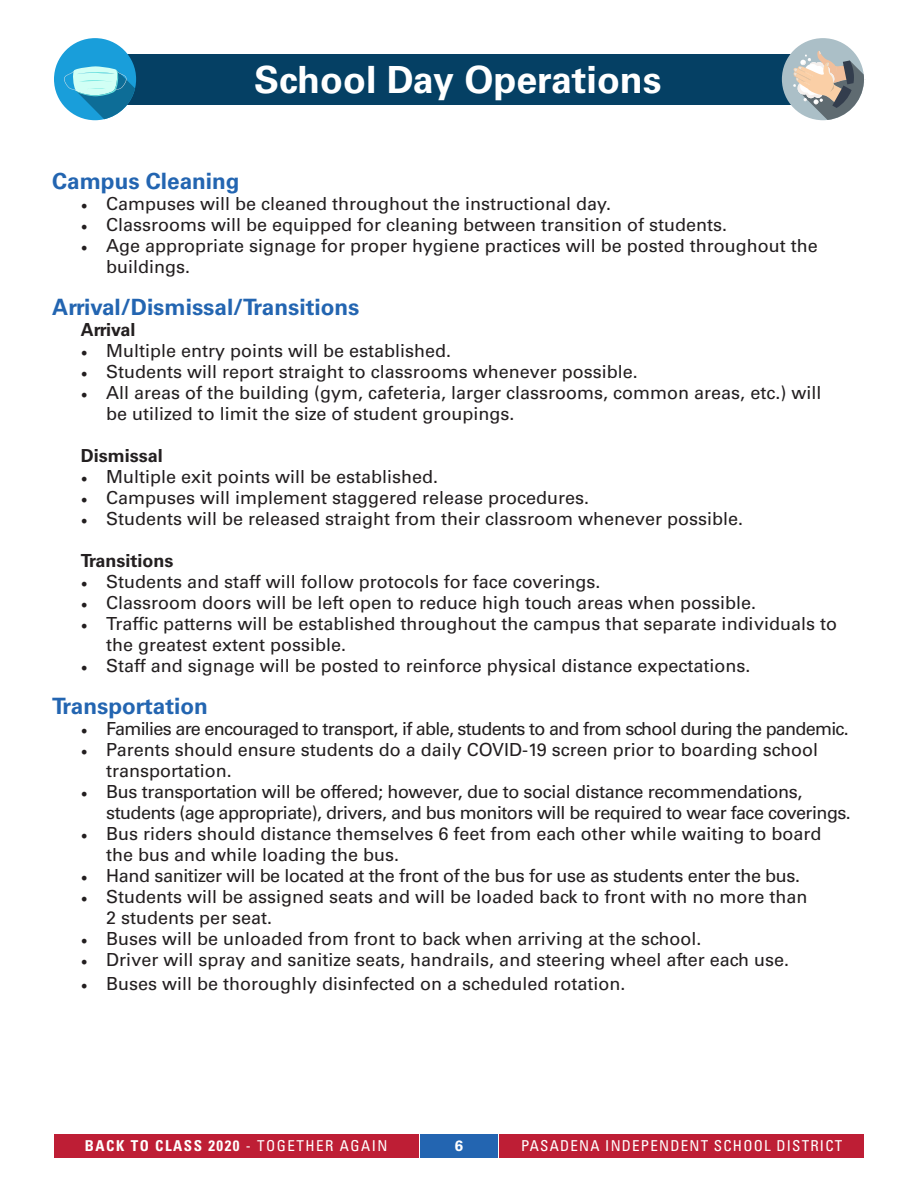
<style>
.page{position:relative;width:918px;height:1188px;background:#fff}
.page>*{position:absolute;margin:0;border:0;box-sizing:border-box;transform-origin:0 0}
.t1{font:700 37.5px "Univers LT Std";color:#fff}
.t2{font:700 22.5px "Univers LT Std";color:#2365b1}
.t3{font:18px/21px "Univers LT Std";color:#231f20}
.t4{font:18px/21px "Univers LT Std";letter-spacing:-.025em;color:#231f20}
.t5{font:18px "Univers LT Std";letter-spacing:-.04em;color:#231f20}
.t6{font:18px "Univers LT Std";letter-spacing:-.02em;color:#231f20}
.t7{font:700 18px "Univers LT Std";color:#231f20}
.t8{font:700 18px "Univers LT Std";letter-spacing:-.02em;color:#231f20}
.t9{font:condensed 15px "Univers LT Std";letter-spacing:.08em;color:#fff}
.t10{font:700 condensed 15px "Univers LT Std";letter-spacing:.1em;color:#fff}
.t11{font:700 15px "Univers LT Std";color:#fff}
.s1{font-family:"Minion Pro"}
.s2{font-weight:400}
</style>
<div class="page">
<div style="left:54px;top:1134px;width:364px;height:24px;background:#be1e35"></div>
<div style="left:420px;top:1134px;width:78px;height:24px;background:#2365b1"></div>
<div style="left:500px;top:1134px;width:364px;height:24px;background:#be1e35"></div>
<div style="left:69px;top:54px;width:778px;height:50px;background:#054064"></div>
<div style="left:782px;top:38px;width:82px;height:82px;background:#abbfc7;border-radius:50%"></div>
<svg style="left:793px;top:50px;width:71px;height:70px"></svg>
<div style="left:54px;top:38px;width:82px;height:82px;background:#199eda;border-radius:50%"></div>
<svg style="left:64px;top:66px;width:71px;height:53px"></svg>
<p class="t1" style="left:254px;top:58px;width:409px">School Day Operations</p>
<p class="t2" style="left:52px;top:168px;width:189px">Campus Cleaning</p>
<p class="t3" style="left:81px;top:193px;width:532px"><span class="s1">•</span> Campuses will be cleaned throughout the instructional day.</p>
<p class="t3" style="left:81px;top:214px;width:648px"><span class="s1">•</span> Classrooms will be equipped for cleaning between transition of students.</p>
<p class="t3" style="left:106px;top:235px;width:713px;text-indent:-26px"><span class="s1">•</span> Age appropriate signage for proper hygiene practices will be posted throughout the buildings.</p>
<p class="t2" style="left:52px;top:294px;width:309px">Arrival/Dismissal/Transitions</p>
<p class="t8" style="left:81px;top:319px;width:56px">Arrival</p>
<p class="t3" style="left:81px;top:340px;width:372px"><span class="s1">•</span> Multiple entry points will be established.</p>
<p class="t3" style="left:81px;top:361px;width:559px"><span class="s1">•</span> Students will report straight to classrooms whenever possible.</p>
<p class="t3" style="left:106px;top:382px;width:717px;text-indent:-26px"><span class="s1">•</span> All areas of the building (gym, cafeteria, larger classrooms, common areas, etc.) will be utilized to limit the size of student groupings.</p>
<p class="t7" style="left:81px;top:445px;width:84px">Dismissal</p>
<p class="t3" style="left:81px;top:466px;width:359px"><span class="s1">•</span> Multiple exit points will be established.</p>
<p class="t3" style="left:81px;top:487px;width:510px"><span class="s1">•</span> Campuses will implement staggered release procedures.</p>
<p class="t3" style="left:81px;top:508px;width:664px"><span class="s1">•</span> Students will be released straight from their classroom whenever possible.</p>
<p class="t7" style="left:81px;top:550px;width:94px">Transitions</p>
<p class="t3" style="left:81px;top:571px;width:521px"><span class="s1">•</span> Students and staff will follow protocols for face coverings.</p>
<p class="t3" style="left:81px;top:592px;width:677px"><span class="s1">•</span> Classroom doors will be left open to reduce high touch areas when possible.</p>
<p class="t3" style="left:106px;top:613px;width:732px;text-indent:-26px"><span class="s1">•</span> Traffic patterns will be established throughout the campus that separate individuals to the greatest extent possible.</p>
<p class="t3" style="left:81px;top:655px;width:671px"><span class="s1">•</span> Staff and signage will be posted to reinforce physical distance expectations.</p>
<p class="t2" style="left:52px;top:693px;width:157px">Transportation</p>
<p class="t5" style="left:81px;top:718px;width:770px"><span class="s1">•</span> Families are encouraged to transport, if able, students to and from school during the pandemic.</p>
<p class="t3" style="left:106px;top:739px;width:713px;text-indent:-26px"><span class="s1">•</span> Parents should ensure students do a daily COVID-19 screen prior to boarding school transportation.</p>
<p class="t4" style="left:106px;top:781px;width:746px;text-indent:-26px"><span class="s1">•</span> Bus transportation will be offered; however, due to social distance recommendations, students (age appropriate), drivers, and bus monitors will be required to wear face coverings.</p>
<p class="t3" style="left:106px;top:823px;width:717px;text-indent:-26px"><span class="s1">•</span> Bus riders should distance themselves 6 feet from each other while waiting to board the bus and while loading the bus.</p>
<p class="t6" style="left:81px;top:865px;width:721px"><span class="s1">•</span> Hand sanitizer will be located at the front of the bus for use as students enter the bus.</p>
<p class="t3" style="left:106px;top:886px;width:703px;text-indent:-26px"><span class="s1">•</span> Students will be assigned seats and will be loaded back to front with no more than<br>2 students per seat.</p>
<p class="t3" style="left:81px;top:928px;width:622px"><span class="s1">•</span> Buses will be unloaded from front to back when arriving at the school.</p>
<p class="t3" style="left:81px;top:949px;width:710px"><span class="s1">•</span> Driver will spray and sanitize seats, handrails, and steering wheel after each use.</p>
<p class="t3" style="left:81px;top:973px;width:546px"><span class="s1">•</span> Buses will be thoroughly disinfected on a scheduled rotation.</p>
<p class="t10" style="left:85px;top:1137px;width:304px">BACK TO CLASS 2020 <span class="s2">- TOGETHER AGAIN</span></p>
<p class="t11" style="left:455px;top:1137px;width:10px">6</p>
<p class="t9" style="left:521px;top:1136px;width:323px">PASADENA INDEPENDENT SCHOOL DISTRICT</p>
</div>
